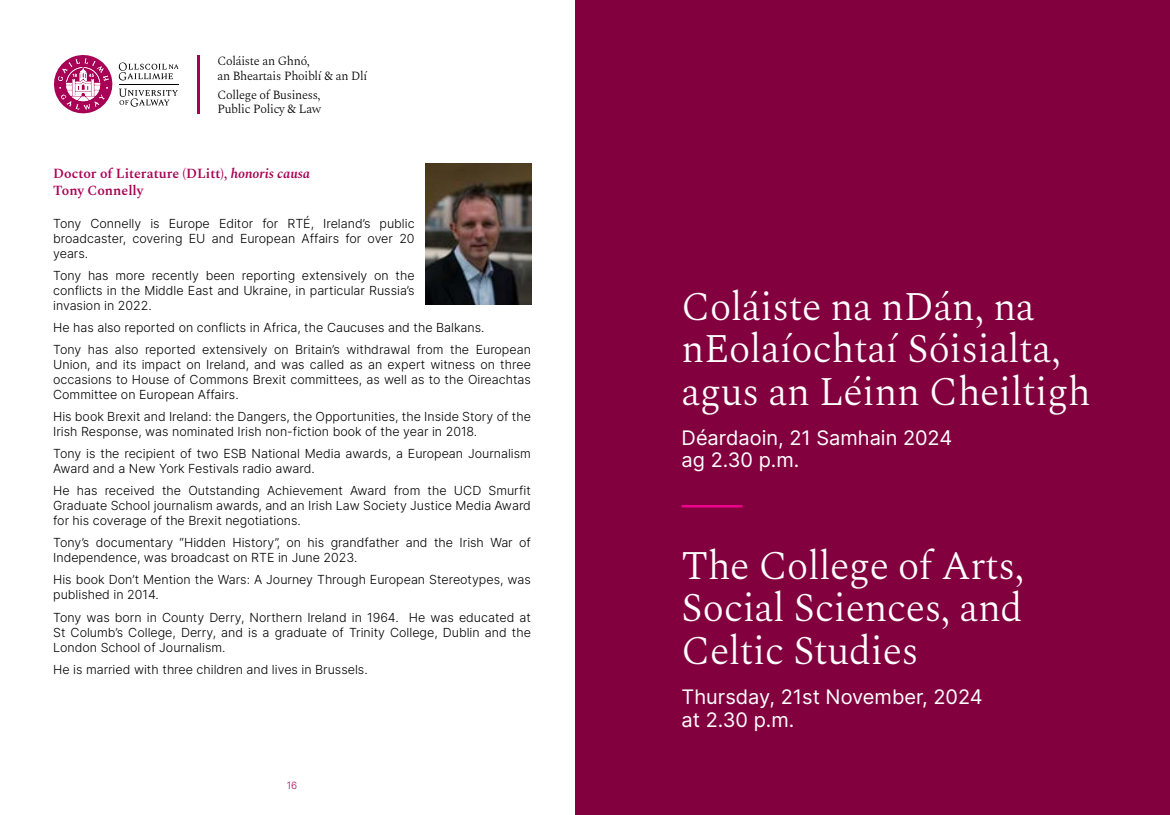
<style>
.page{position:relative;width:1170px;height:815px;background:#fff}
.page>*{position:absolute;margin:0;border:0;box-sizing:border-box;transform-origin:0 0}
.t1{font:300 40px/42.5px "Spectral";letter-spacing:-.01em;color:#fff}
.t2{font:20px/22.5px "Inter";color:#fff}
.t3{font:600 13.75px/17.5px "Spectral";color:#a80054}
.t4{font:300 12.5px/15px "Inter";color:#000;text-align:justify}
.t5{font:300 12.38px/14.9px "Spectral";letter-spacing:-.02em;color:#000}
.t6{font:300 10px "Inter";color:#a80054}
.s1{font-style:italic}
</style>
<div class="page">
<hr style="left:119px;top:84px;width:60px;height:1px;background:#000">
<svg style="left:54px;top:55px;width:124px;height:59px"></svg>
<hr style="left:197px;top:55px;width:3px;height:59px;background:#a80054">
<img style="left:425px;top:163px;width:106px;height:142px">
<div style="left:575px;top:0;width:594px;height:815px;background:#83003f"></div>
<hr style="left:681px;top:505px;width:61px;height:2px;background:#ec008c">
<p class="t5" style="left:217px;top:52px;width:151px">Coláiste an Ghnó,<br>an Bheartais Phoiblí &amp; an Dlí</p>
<p class="t5" style="left:217px;top:86px;width:105px">College of Business,<br>Public Policy &amp; Law</p>
<p class="t3" style="left:53px;top:163px;width:258px">Doctor of Literature (DLitt), <span class="s1">honoris causa<br></span>Tony Connelly</p>
<p class="t4" style="left:53px;top:215px;width:363px">Tony Connelly is Europe Editor for RTÉ, Ireland’s public broadcaster, covering EU and European Affairs for over 20 years.</p>
<p class="t4" style="left:53px;top:268px;width:363px">Tony has more recently been reporting extensively on the conflicts in the Middle East and Ukraine, in particular Russia’s invasion in 2022.</p>
<p class="t4" style="left:53px;top:316px;width:479px;line-height:22.1px">He has also reported on conflicts in Africa, the Caucuses and the Balkans.<br>Tony has also reported extensively on Britain’s withdrawal from the European</p>
<p class="t4" style="left:53px;top:357px;width:479px">Union, and its impact on Ireland, and was called as an expert witness on three occasions to House of Commons Brexit committees, as well as to the Oireachtas Committee on European Affairs.</p>
<p class="t4" style="left:53px;top:409px;width:479px">His book Brexit and Ireland: the Dangers, the Opportunities, the Inside Story of the<br>Irish Response, was nominated Irish non-fiction book of the year in 2018.</p>
<p class="t4" style="left:53px;top:446px;width:479px">Tony is the recipient of two ESB National Media awards, a European Journalism<br>Award and a New York Festivals radio award.</p>
<p class="t4" style="left:53px;top:483px;width:479px">He has received the Outstanding Achievement Award from the UCD Smurfit Graduate School journalism awards, and an Irish Law Society Justice Media Award for his coverage of the Brexit negotiations.</p>
<p class="t4" style="left:53px;top:535px;width:479px">Tony’s documentary “Hidden History”, on his grandfather and the Irish War of<br>Independence, was broadcast on RTE in June 2023.</p>
<p class="t4" style="left:53px;top:572px;width:479px">His book Don’t Mention the Wars: A Journey Through European Stereotypes, was published in 2014.</p>
<p class="t4" style="left:53px;top:609px;width:479px">Tony was born in County Derry, Northern Ireland in 1964. He was educated at St Columb’s College, Derry, and is a graduate of Trinity College, Dublin and the London School of Journalism.</p>
<p class="t4" style="left:53px;top:661px;width:316px">He is married with three children and lives in Brussels.</p>
<p class="t6" style="left:287px;top:778px;width:12px">16</p>
<h1 class="t1" style="left:681px;top:282px;width:411px">Coláiste na nDán, na nEolaíochtaí Sóisialta, agus an Léinn Cheiltigh</h1>
<h2 class="t2" style="left:681px;top:426px;width:272px">Déardaoin, 21 Samhain 2024 ag 2.30 p.m.</h2>
<h1 class="t1" style="left:681px;top:542px;width:344px;text-align:justify">The College of Arts, Social Sciences, and Celtic Studies</h1>
<h2 class="t2" style="left:681px;top:685px;width:302px">Thursday, 21st November, 2024 at 2.30 p.m.</h2>
</div>
